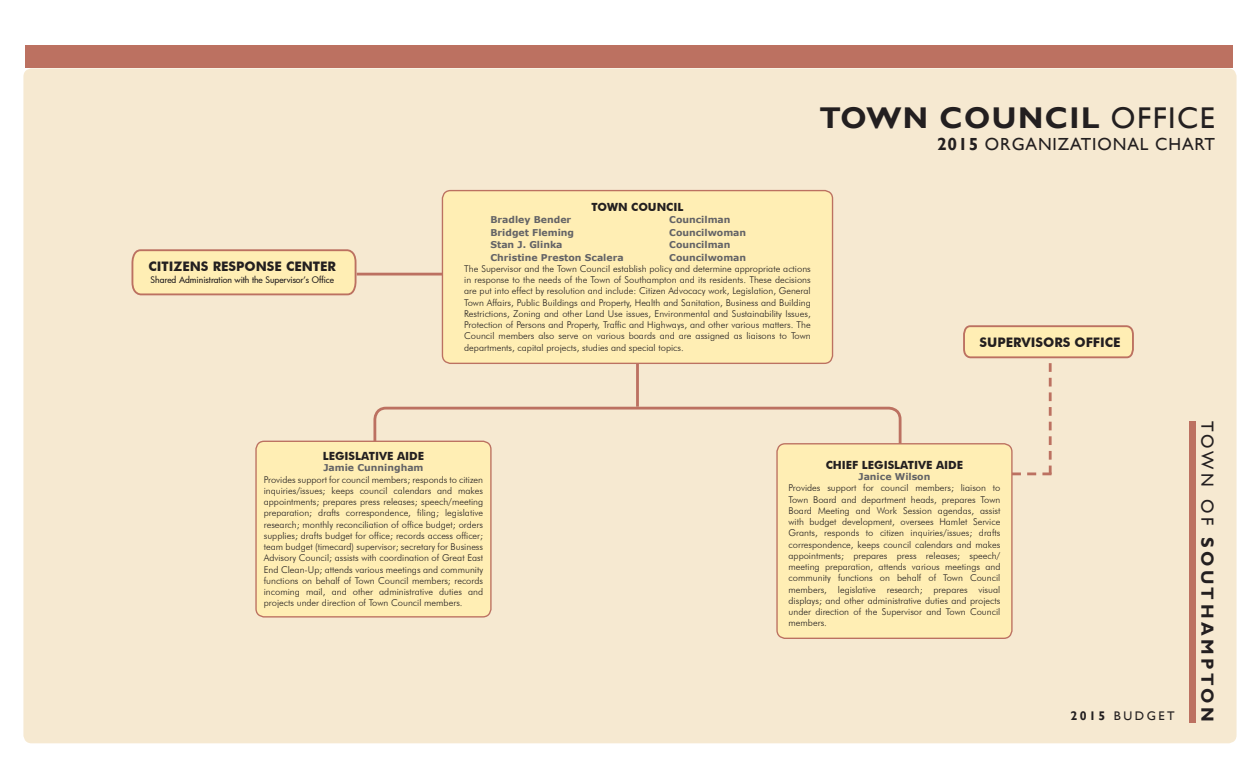
<style>
.page{position:relative;width:1260px;height:765px;background:#fff}
.page>*{position:absolute;margin:0;border:0;box-sizing:border-box;transform-origin:0 0}
.t1{font:700 30px "Gill Sans";letter-spacing:.05em;color:#231f20}
.t2{font:17.5px "Gill Sans";letter-spacing:.05em;color:#231f20}
.t3{font:700 17.5px "Gill Sans";letter-spacing:.2em;color:#231f20}
.t4{font:700 13.12px "Futura BT";color:#231f20}
.t5{font:12.5px "Gill Sans";letter-spacing:.2em;color:#231f20}
.t6{font:700 11.25px "Futura BT";color:#231f20}
.t7{font:300 9.38px/11.2px "Futura BT";color:#231f20;text-align:justify}
.t8{font:700 9.38px "Verdana";color:#636366}
.t9{font:500 8.75px "Futura";color:#231f20}
.s1{font-weight:400}
.s2{font-weight:700}
</style>
<div class="page">
<div style="left:23px;top:68px;width:1214px;height:675px;background:#f6e9d1;border-radius:8px"></div>
<div style="left:1189px;top:421px;width:7px;height:302px;background:#bc7161"></div>
<div style="left:25px;top:45px;width:1208px;height:23px;background:#bc7161"></div>
<hr style="left:357px;top:273px;width:96px;height:3px;background:#bc7161">
<hr style="left:636px;top:310px;width:3px;height:97px;background:#bc7161">
<svg style="left:372px;top:406px;width:530px;height:41px"></svg>
<div style="left:256px;top:441px;width:235px;height:176px;background:#ffeeb4;border-radius:8px"></div>
<div style="left:255px;top:441px;width:237px;height:177px;border:1px solid #bc7161;border-radius:8px"></div>
<div style="left:442px;top:191px;width:391px;height:172px;background:#ffeeb4;border-radius:8px"></div>
<div style="left:442px;top:190px;width:391px;height:174px;border:1px solid #bc7161;border-radius:8px"></div>
<svg style="left:131px;top:249px;width:226px;height:47px;background:#f8e2ad"></svg>
<svg style="left:963px;top:325px;width:171px;height:150px"></svg>
<div style="left:777px;top:444px;width:235px;height:194px;background:#ffeeb4;border-radius:8px"></div>
<div style="left:776px;top:443px;width:237px;height:196px;border:1px solid #bc7161;border-radius:8px"></div>
<p class="t4" style="left:149px;top:258px;width:189px">CITIZENS RESPONSE CENTER</p>
<p class="t9" style="left:150px;top:274px;width:185px">Shared Administration with the Supervisor’s Office</p>
<p class="t1" style="left:819px;top:99px;width:397px">TOWN COUNCIL <span class="s1">OFFICE</span></p>
<p class="t2" style="left:937px;top:134px;width:279px"><span class="s2">2015</span> ORGANIZATIONAL CHART</p>
<p class="t6" style="left:592px;top:200px;width:93px">TOWN COUNCIL</p>
<p class="t8" style="left:490px;top:213px;width:82px">Bradley Bender</p>
<p class="t8" style="left:669px;top:213px;width:63px">Councilman</p>
<p class="t8" style="left:490px;top:226px;width:85px">Bridget Fleming</p>
<p class="t8" style="left:669px;top:226px;width:78px">Councilwoman</p>
<p class="t8" style="left:490px;top:238px;width:74px">Stan J. Glinka</p>
<p class="t8" style="left:669px;top:238px;width:63px">Councilman</p>
<p class="t8" style="left:490px;top:251px;width:135px">Christine Preston Scalera</p>
<p class="t8" style="left:669px;top:251px;width:78px">Councilwoman</p>
<p class="t7" style="left:464px;top:263px;width:348px">The Supervisor and the Town Council establish policy and determine appropriate actions in response to the needs of the Town of Southampton and its residents. These decisions are put into effect by resolution and include: Citizen Advocacy work, Legislation, General Town Affairs, Public Buildings and Property, Health and Sanitation, Business and Building Restrictions, Zoning and other Land Use issues, Environmental and Sustainability Issues, Protection of Persons and Property, Traffic and Highways, and other various matters. The Council members also serve on various boards and are assigned as liaisons to Town departments, capital projects, studies and special topics.</p>
<p class="t4" style="left:980px;top:334px;width:143px">SUPERVISORS OFFICE</p>
<p class="t6" style="left:323px;top:449px;width:103px">LEGISLATIVE AIDE</p>
<p class="t8" style="left:323px;top:461px;width:102px">Jamie Cunningham</p>
<p class="t7" style="left:264px;top:474px;width:221px">Provides support for council members; responds to citizen inquiries/issues; keeps council calendars and makes appointments; prepares press releases; speech/meeting preparation; drafts correspondence, filing; legislative research; monthly reconciliation of office budget; orders supplies; drafts budget for office; records access officer; team budget (timecard) supervisor; secretary for Business Advisory Council; assists with coordination of Great East End Clean-Up; attends various meetings and community functions on behalf of Town Council members; records incoming mail, and other administrative duties and projects under direction of Town Council members.</p>
<p class="t6" style="left:826px;top:458px;width:139px">CHIEF LEGISLATIVE AIDE</p>
<p class="t8" style="left:858px;top:470px;width:73px">Janice Wilson</p>
<p class="t7" style="left:789px;top:482px;width:213px">Provides support for council members; liaison to Town Board and department heads, prepares Town Board Meeting and Work Session agendas, assist with budget development, oversees Hamlet Service Grants, responds to citizen inquiries/issues; drafts correspondence, keeps council calendars and makes appointments; prepares press releases; speech/ meeting preparation, attends various meetings and community functions on behalf of Town Council members, legislative research; prepares visual displays; and other administrative duties and projects under direction of the Supervisor and Town Council members.</p>
<h3 class="t5" style="left:1070px;top:708px;width:106px"><span class="s2">2015</span> BUDGET</h3>
<h2 class="t3" style="left:1218px;top:421px;width:301px;rotate:90deg"><span class="s1">TOWN OF</span> SOUTHAMPTON</h2>
</div>
